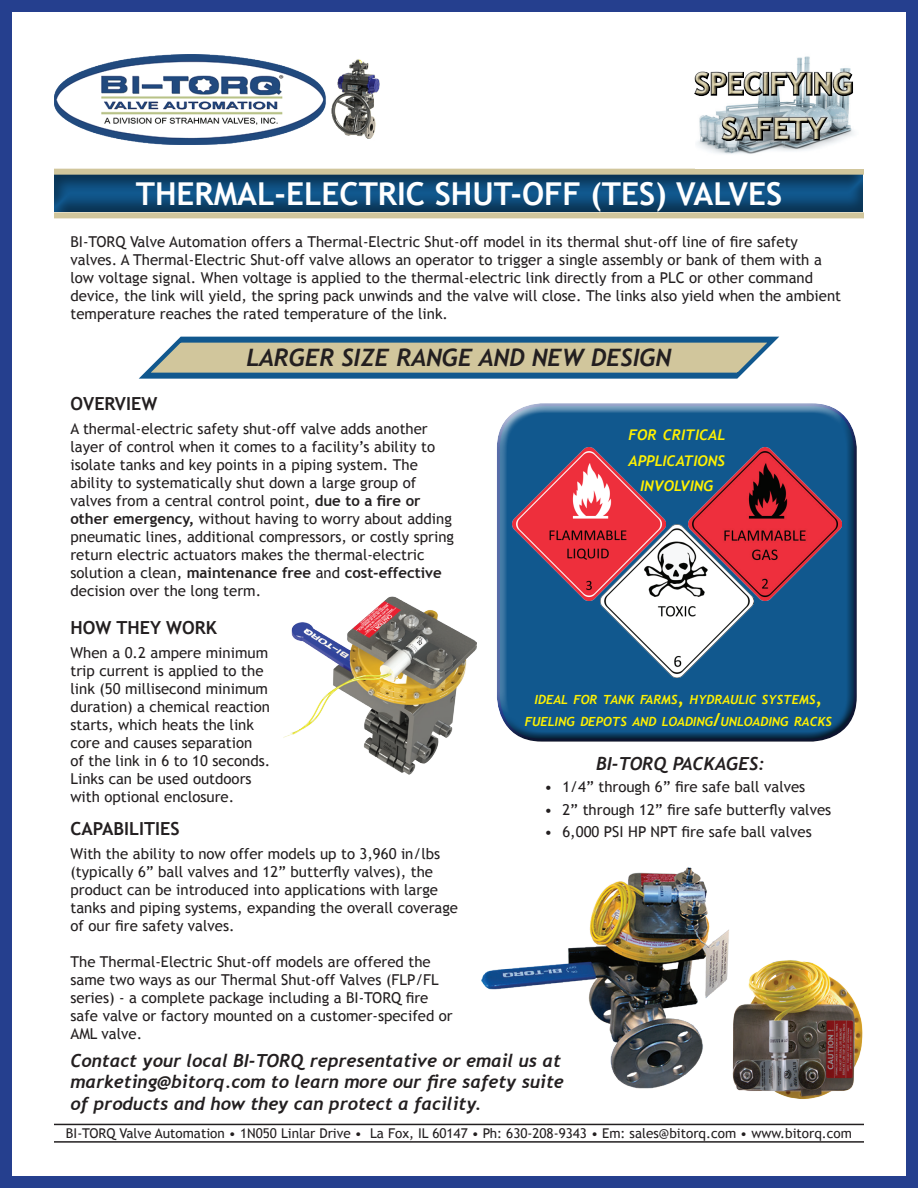
<style>
.page{position:relative;width:918px;height:1188px;background:#fff}
.page>*{position:absolute;margin:0;border:0;box-sizing:border-box;transform-origin:0 0}
.t1{font:700 31.5px "Trebuchet MS";color:#fff}
.t2{font:700 29.4px/45px "Trebuchet MS";color:#d1c69c;text-align:center}
.t3{font:italic 700 24px "Trebuchet";color:#231f20}
.t4{font:italic 700 18px/21.6px "Trebuchet";color:#231f20}
.t5{font:700 18px "Trebuchet MS";color:#231f20}
.t6{font:15px/18px "Trebuchet MS";color:#231f20}
.t7{font:italic 700 14.7px/25.2px "Trebuchet";color:#fff101;text-align:center}
.t8{font:13.5px "Trebuchet MS";color:#231f20}
.t9{font:italic 700 12.6px/21.6px "Trebuchet";color:#fff101;text-align:center}
.s1{font-weight:700}
.s2{font-size:18px}
</style>
<div class="page">
<div style="left:0;top:0;width:918px;height:1188px;border:12px solid #253f8e"></div>
<img style="left:54px;top:54px;width:326px;height:91px">
<div style="left:54px;top:173px;width:810px;height:41px;background:#231f20;opacity:.5"></div>
<div style="left:54px;top:169px;width:810px;height:6px;background:#d1c69c"></div>
<div style="left:54px;top:212px;width:810px;height:6px;background:#d1c69c"></div>
<svg style="left:138px;top:336px;width:642px;height:43px;background:#a0aca0"></svg>
<div style="left:495px;top:402px;width:363px;height:324px;background:#fff;opacity:.75"></div>
<div style="left:495px;top:415px;width:365px;height:329px;background:#231f20;opacity:.75"></div>
<img style="left:601px;top:524px;width:153px;height:153px">
<img style="left:688px;top:448px;width:153px;height:152px">
<img style="left:513px;top:448px;width:152px;height:152px">
<img style="left:283px;top:596px;width:194px;height:178px">
<hr style="left:54px;top:1124px;width:810px;height:1px;background:#231f20">
<hr style="left:54px;top:1141px;width:810px;height:2px;background:#231f20">
<img style="left:710px;top:56px;width:100px;height:98px">
<div style="left:685px;top:62px;width:178px;height:89px;background:#fff;opacity:.75"></div>
<div style="left:685px;top:64px;width:176px;height:79px;background:#fff"></div>
<div style="left:685px;top:70px;width:176px;height:79px;background:#231f20;opacity:.75"></div>
<img style="left:481px;top:867px;width:248px;height:222px">
<img style="left:732px;top:960px;width:131px;height:139px">
<h2 class="t2" style="left:695px;top:61px;width:159px">SPECIFYING<br>SAFETY</h2>
<h1 class="t1" style="left:136px;top:174px;width:648px">THERMAL-ELECTRIC SHUT-OFF (TES) VALVES</h1>
<p class="t6" style="left:70px;top:233px;width:772px">BI-TORQ Valve Automation offers a Thermal-Electric Shut-off model in its thermal shut-off line of fire safety valves. A Thermal-Electric Shut-off valve allows an operator to trigger a single assembly or bank of them with a low voltage signal. When voltage is applied to the thermal-electric link directly from a PLC or other command device, the link will yield, the spring pack unwinds and the valve will close. The links also yield when the ambient temperature reaches the rated temperature of the link.</p>
<h3 class="t3" style="left:247px;top:343px;width:426px">LARGER SIZE RANGE AND NEW DESIGN</h3>
<p class="t5" style="left:70px;top:393px;width:88px">OVERVIEW</p>
<p class="t6" style="left:70px;top:420px;width:385px">A thermal-electric safety shut-off valve adds another layer of control when it comes to a facility’s ability to isolate tanks and key points in a piping system. The ability to systematically shut down a large group of valves from a central control point, <span class="s1">due to a fire or other emergency,</span> without having to worry about adding pneumatic lines, additional compressors, or costly spring return electric actuators makes the thermal-electric solution a clean, <span class="s1">maintenance free</span> and <span class="s1">cost-effective </span>decision over the long term.</p>
<p class="t5" style="left:70px;top:616px;width:148px">HOW THEY WORK</p>
<p class="t6" style="left:70px;top:644px;width:201px">When a 0.2 ampere minimum trip current is applied to the link (50 millisecond minimum duration) a chemical reaction starts, which heats the link core and causes separation<br>of the link in 6 to 10 seconds.<br>Links can be used outdoors with optional enclosure.</p>
<p class="t5" style="left:70px;top:818px;width:111px">CAPABILITIES</p>
<p class="t6" style="left:70px;top:845px;width:389px">With the ability to now offer models up to 3,960 in/lbs (typically 6” ball valves and 12” butterfly valves), the product can be introduced into applications with large tanks and piping systems, expanding the overall coverage of our fire safety valves.</p>
<p class="t6" style="left:70px;top:953px;width:384px">The Thermal-Electric Shut-off models are offered the same two ways as our Thermal Shut-off Valves (FLP/FL series) - a complete package including a BI-TORQ fire safe valve or factory mounted on a customer-specifed or AML valve.</p>
<p class="t7" style="left:628px;top:423px;width:98px">FOR CRITICAL<br>APPLICATIONS<br>INVOLVING</p>
<p class="t9" style="left:525px;top:689px;width:309px">IDEAL FOR TANK FARMS<span class="s2">,</span> HYDRAULIC SYSTEMS<span class="s2">,<br></span>FUELING DEPOTS AND LOADING<span class="s2">/</span>UNLOADING RACKS</p>
<p class="t4" style="left:596px;top:753px;width:170px">BI-TORQ PACKAGES:</p>
<p class="t6" style="left:544px;top:778px;width:262px">• 1/4” through 6” fire safe ball valves</p>
<p class="t6" style="left:544px;top:801px;width:288px">• 2” through 12” fire safe butterfly valves</p>
<p class="t6" style="left:544px;top:823px;width:269px">• 6,000 PSI HP NPT fire safe ball valves</p>
<p class="t4" style="left:70px;top:1050px;width:495px">Contact your local BI-TORQ representative or email us at marketing@bitorq.com to learn more our fire safety suite of products and how they can protect a facility.</p>
<p class="t8" style="left:66px;top:1125px;width:788px">BI-TORQ Valve Automation • 1N050 Linlar Drive • La Fox, IL 60147 • Ph: 630-208-9343 • Em: sales@bitorq.com • www.bitorq.com</p>
</div>
